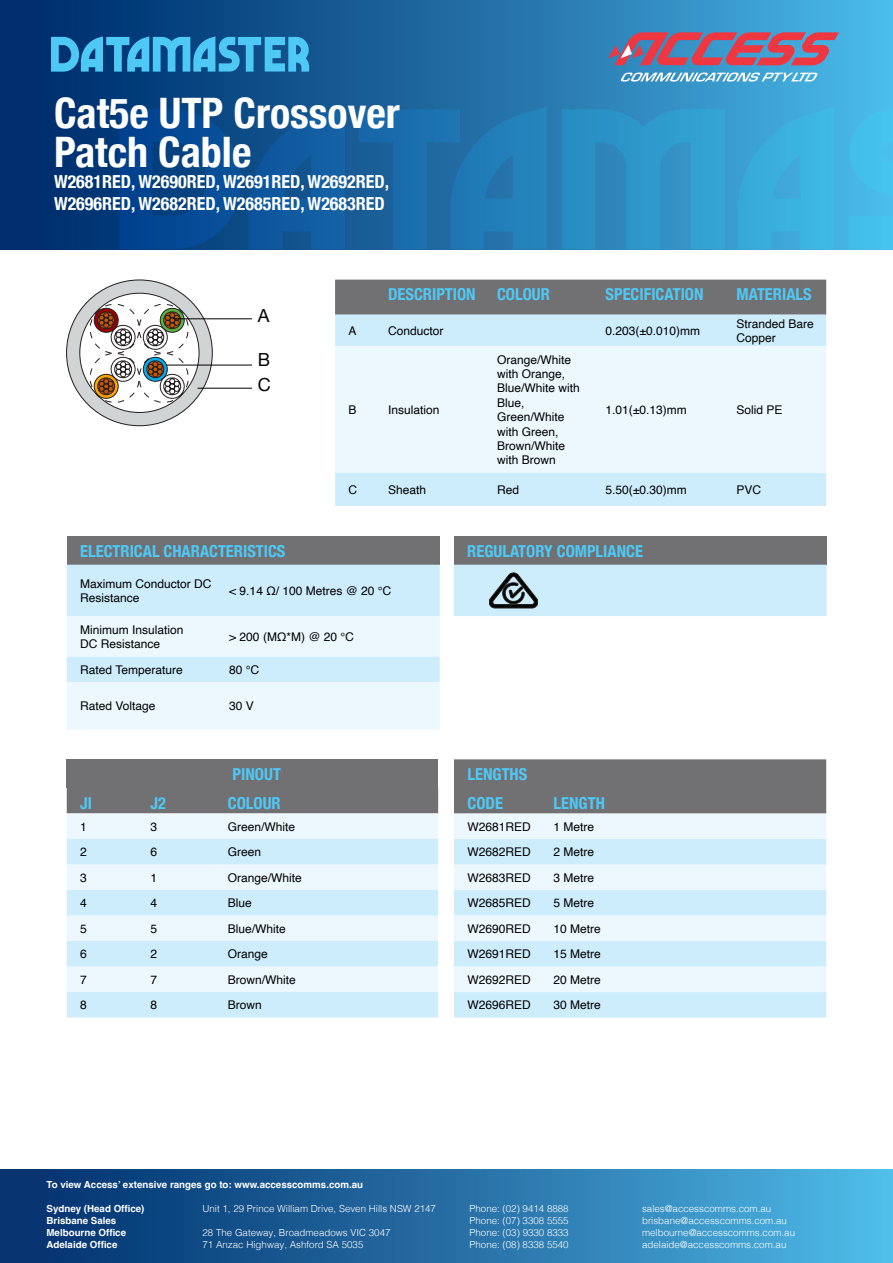
<style>
.page{position:relative;width:893px;height:1263px;background:#fff}
.page>*{position:absolute;margin:0;border:0;box-sizing:border-box;transform-origin:0 0}
.t1{font:700 condensed 42px/39px "Helvetica Neue";color:#fff}
.t2{font:700 condensed 18px/21.6px "Helvetica Neue";color:#fff}
.t3{font:18px "Helvetica Neue";color:#000}
.t4{font:700 condensed 16.5px "Helvetica Neue";color:#4ec9f5}
.t5{font:12px/14.4px "Helvetica";color:#000}
.t6{font:300 9.75px "Helvetica";color:#fff}
.t7{font:700 9.75px "Helvetica";color:#fff}
</style>
<div class="page">
<div style="left:0;top:1169px;width:893px;height:94px;background:linear-gradient(to right,#002a69,#4eb8e5)"></div>
<div style="left:0;top:0;width:893px;height:249px;background:linear-gradient(to right,#002464,#4ab7e5)"></div>
<svg style="left:562px;top:109px;width:163px;height:140px;background:#2e94c7"></svg>
<svg style="left:738px;top:107px;width:96px;height:142px;background:#3baedc"></svg>
<svg style="left:249px;top:107px;width:96px;height:142px;background:#10589b"></svg>
<svg style="left:848px;top:109px;width:45px;height:140px;background:#45beea"></svg>
<svg style="left:359px;top:107px;width:187px;height:142px;background:#1e71ac"></svg>
<svg style="left:119px;top:109px;width:122px;height:140px;background:#04468d"></svg>
<svg style="left:51px;top:36px;width:258px;height:36px;background:#3193c6"></svg>
<svg style="left:608px;top:32px;width:231px;height:33px;background:#9f637f"></svg>
<svg style="left:620px;top:73px;width:198px;height:9px"></svg>
<svg style="left:66px;top:279px;width:147px;height:147px"></svg>
<hr style="left:174px;top:318px;width:78px;height:1px;background:#000">
<hr style="left:198px;top:388px;width:54px;height:1px;background:#000">
<hr style="left:166px;top:365px;width:86px;height:1px;background:#000">
<div style="left:335px;top:280px;width:491px;height:35px;background:#717073"></div>
<div style="left:335px;top:315px;width:491px;height:191px;background:#ceedfc"></div>
<div style="left:335px;top:346px;width:491px;height:127px;background:#edf8fe"></div>
<div style="left:67px;top:536px;width:373px;height:29px;background:#717073"></div>
<svg style="left:67px;top:565px;width:373px;height:165px;background:#def2fd"></svg>
<div style="left:67px;top:759px;width:371px;height:29px;background:#717073"></div>
<div style="left:67px;top:788px;width:371px;height:25px;background:#717073"></div>
<div style="left:67px;top:813px;width:371px;height:26px;background:#edf8fe"></div>
<svg style="left:67px;top:839px;width:371px;height:178px;background:#dbf1fc"></svg>
<div style="left:454px;top:759px;width:372px;height:54px;background:#717073"></div>
<div style="left:454px;top:813px;width:372px;height:26px;background:#edf8fe"></div>
<svg style="left:454px;top:839px;width:372px;height:178px;background:#dbf1fc"></svg>
<div style="left:454px;top:536px;width:373px;height:29px;background:#717073"></div>
<div style="left:454px;top:565px;width:373px;height:51px;background:#ceedfc"></div>
<p class="t1" style="left:54px;top:90px;width:347px">Cat5e UTP Crossover<br>Patch Cable</p>
<p class="t2" style="left:54px;top:170px;width:337px">W2681RED, W2690RED, W2691RED, W2692RED,<br>W2696RED, W2682RED, W2685RED, W2683RED</p>
<p class="t3" style="left:258px;top:302px;width:13px">A</p>
<p class="t3" style="left:258px;top:347px;width:14px">B</p>
<p class="t3" style="left:258px;top:371px;width:14px">C</p>
<p class="t4" style="left:388px;top:281px;width:89px">DESCRIPTION</p>
<p class="t4" style="left:497px;top:281px;width:54px">COLOUR</p>
<p class="t4" style="left:606px;top:281px;width:100px">SPECIFICATION</p>
<p class="t4" style="left:737px;top:281px;width:77px">MATERIALS</p>
<p class="t5" style="left:349px;top:324px;width:10px">A</p>
<p class="t5" style="left:388px;top:324px;width:57px">Conductor</p>
<p class="t5" style="left:606px;top:324px;width:96px">0.203(±0.010)mm</p>
<p class="t5" style="left:737px;top:317px;width:79px">Stranded Bare<br>Copper</p>
<p class="t5" style="left:349px;top:403px;width:10px">B</p>
<p class="t5" style="left:388px;top:403px;width:53px">Insulation</p>
<p class="t5" style="left:497px;top:353px;width:76px">Orange/White with Orange,</p>
<p class="t5" style="left:497px;top:381px;width:84px">Blue/White with<br>Blue,</p>
<p class="t5" style="left:497px;top:410px;width:69px">Green/White with Green,</p>
<p class="t5" style="left:497px;top:439px;width:70px">Brown/White with Brown</p>
<p class="t5" style="left:606px;top:403px;width:83px">1.01(±0.13)mm</p>
<p class="t5" style="left:737px;top:403px;width:48px">Solid PE</p>
<p class="t5" style="left:349px;top:483px;width:10px">C</p>
<p class="t5" style="left:388px;top:483px;width:40px">Sheath</p>
<p class="t5" style="left:497px;top:483px;width:24px">Red</p>
<p class="t5" style="left:606px;top:483px;width:83px">5.50(±0.30)mm</p>
<p class="t5" style="left:737px;top:483px;width:26px">PVC</p>
<p class="t4" style="left:80px;top:537px;width:207px">ELECTRICAL CHARACTERISTICS</p>
<p class="t5" style="left:80px;top:577px;width:133px">Maximum Conductor DC<br>Resistance</p>
<p class="t5" style="left:229px;top:584px;width:164px">&lt; 9.14 Ω/ 100 Metres @ 20 ℃</p>
<p class="t5" style="left:80px;top:622px;width:105px">Minimum Insulation<br>DC Resistance</p>
<p class="t5" style="left:229px;top:630px;width:126px">&gt; 200 (MΩ*M) @ 20 ℃</p>
<p class="t5" style="left:80px;top:663px;width:104px">Rated Temperature</p>
<p class="t5" style="left:229px;top:663px;width:32px">80 ℃</p>
<p class="t5" style="left:80px;top:699px;width:77px">Rated Voltage</p>
<p class="t5" style="left:229px;top:699px;width:26px">30 V</p>
<p class="t4" style="left:233px;top:760px;width:50px">PINOUT</p>
<p class="t4" style="left:80px;top:789px;width:13px">JI</p>
<p class="t4" style="left:150px;top:789px;width:17px">J2</p>
<p class="t4" style="left:228px;top:789px;width:54px">COLOUR</p>
<p class="t5" style="left:80px;top:820px;width:8px">1</p>
<p class="t5" style="left:150px;top:820px;width:8px">3</p>
<p class="t5" style="left:228px;top:820px;width:69px">Green/White</p>
<p class="t5" style="left:80px;top:845px;width:8px">2</p>
<p class="t5" style="left:150px;top:845px;width:8px">6</p>
<p class="t5" style="left:228px;top:845px;width:35px">Green</p>
<p class="t5" style="left:80px;top:871px;width:8px">3</p>
<p class="t5" style="left:150px;top:871px;width:8px">1</p>
<p class="t5" style="left:228px;top:871px;width:76px">Orange/White</p>
<p class="t5" style="left:80px;top:896px;width:8px">4</p>
<p class="t5" style="left:150px;top:896px;width:8px">4</p>
<p class="t5" style="left:228px;top:896px;width:26px">Blue</p>
<p class="t5" style="left:80px;top:922px;width:8px">5</p>
<p class="t5" style="left:150px;top:922px;width:8px">5</p>
<p class="t5" style="left:228px;top:922px;width:60px">Blue/White</p>
<p class="t5" style="left:80px;top:947px;width:8px">6</p>
<p class="t5" style="left:150px;top:947px;width:8px">2</p>
<p class="t5" style="left:228px;top:947px;width:42px">Orange</p>
<p class="t5" style="left:80px;top:973px;width:8px">7</p>
<p class="t5" style="left:150px;top:973px;width:8px">7</p>
<p class="t5" style="left:228px;top:973px;width:70px">Brown/White</p>
<p class="t5" style="left:80px;top:998px;width:8px">8</p>
<p class="t5" style="left:150px;top:998px;width:8px">8</p>
<p class="t5" style="left:228px;top:998px;width:36px">Brown</p>
<p class="t4" style="left:467px;top:537px;width:177px">REGULATORY COMPLIANCE</p>
<p class="t4" style="left:467px;top:760px;width:61px">LENGTHS</p>
<p class="t4" style="left:467px;top:789px;width:37px">CODE</p>
<p class="t4" style="left:554px;top:789px;width:53px">LENGTH</p>
<p class="t5" style="left:467px;top:820px;width:65px">W2681RED</p>
<p class="t5" style="left:554px;top:820px;width:42px">1 Metre</p>
<p class="t5" style="left:467px;top:845px;width:65px">W2682RED</p>
<p class="t5" style="left:554px;top:845px;width:42px">2 Metre</p>
<p class="t5" style="left:467px;top:871px;width:65px">W2683RED</p>
<p class="t5" style="left:554px;top:871px;width:42px">3 Metre</p>
<p class="t5" style="left:467px;top:896px;width:65px">W2685RED</p>
<p class="t5" style="left:554px;top:896px;width:42px">5 Metre</p>
<p class="t5" style="left:467px;top:922px;width:65px">W2690RED</p>
<p class="t5" style="left:554px;top:922px;width:49px">10 Metre</p>
<p class="t5" style="left:467px;top:947px;width:65px">W2691RED</p>
<p class="t5" style="left:554px;top:947px;width:49px">15 Metre</p>
<p class="t5" style="left:467px;top:973px;width:65px">W2692RED</p>
<p class="t5" style="left:554px;top:973px;width:49px">20 Metre</p>
<p class="t5" style="left:467px;top:998px;width:65px">W2696RED</p>
<p class="t5" style="left:554px;top:998px;width:49px">30 Metre</p>
<p class="t7" style="left:46px;top:1178px;width:318px">To view Access’ extensive ranges go to: www.accesscomms.com.au</p>
<p class="t7" style="left:46px;top:1202px;width:100px">Sydney (Head Office)</p>
<p class="t6" style="left:203px;top:1200px;width:235px">Unit 1, 29 Prince William Drive, Seven Hills NSW 2147</p>
<p class="t6" style="left:470px;top:1200px;width:101px">Phone: (02) 9414 8888</p>
<p class="t6" style="left:642px;top:1200px;width:131px">sales@accesscomms.com.au</p>
<p class="t7" style="left:46px;top:1214px;width:71px">Brisbane Sales</p>
<p class="t6" style="left:470px;top:1212px;width:101px">Phone: (07) 3308 5555</p>
<p class="t6" style="left:642px;top:1212px;width:146px">brisbane@accesscomms.com.au</p>
<p class="t7" style="left:46px;top:1226px;width:81px">Melbourne Office</p>
<p class="t6" style="left:203px;top:1224px;width:190px">28 The Gateway, Broadmeadows VIC 3047</p>
<p class="t6" style="left:470px;top:1224px;width:101px">Phone: (03) 9330 8333</p>
<p class="t6" style="left:642px;top:1224px;width:155px">melbourne@accesscomms.com.au</p>
<p class="t7" style="left:46px;top:1238px;width:72px">Adelaide Office</p>
<p class="t6" style="left:202px;top:1236px;width:162px">71 Anzac Highway, Ashford SA 5035</p>
<p class="t6" style="left:470px;top:1236px;width:101px">Phone: (08) 8338 5540</p>
<p class="t6" style="left:642px;top:1236px;width:146px">adelaide@accesscomms.com.au</p>
</div>
